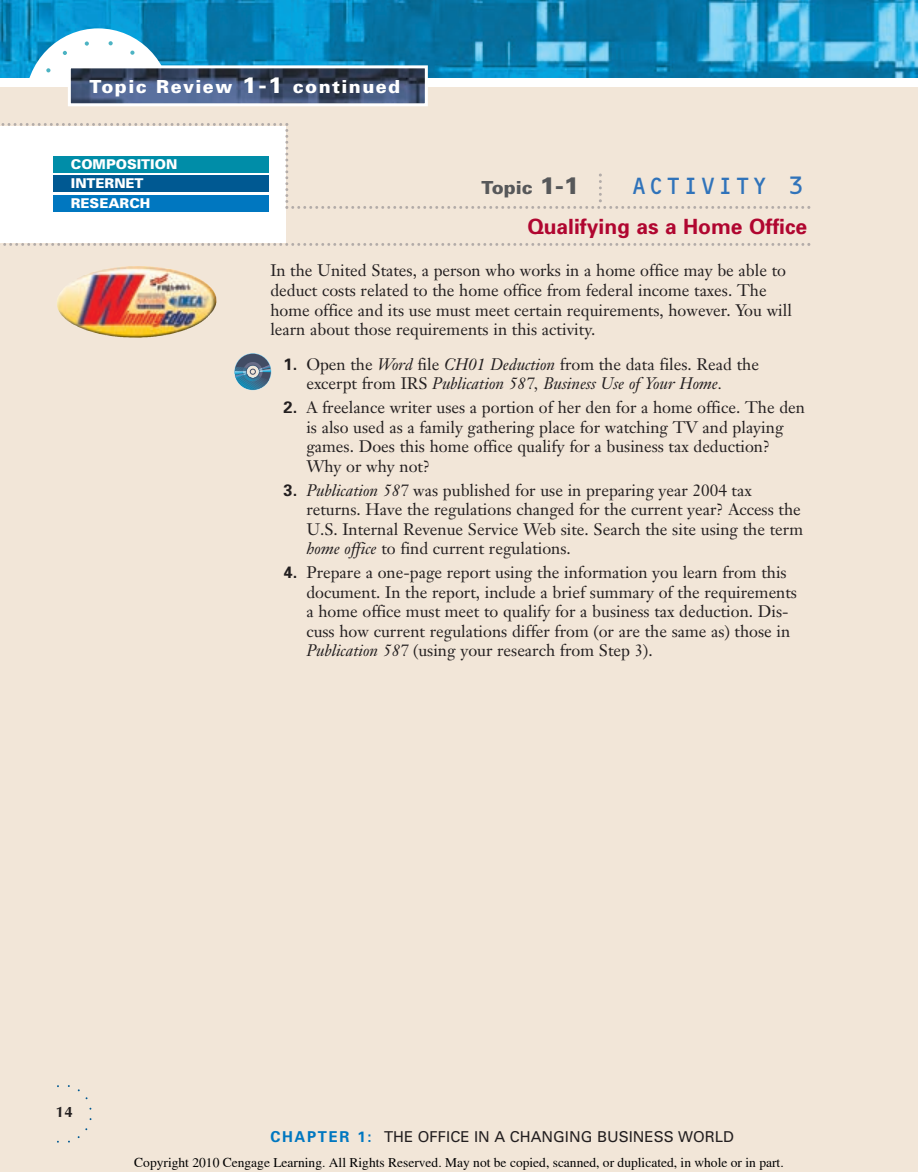
<style>
.page{position:relative;width:918px;height:1172px;background:#fff}
.page>*{position:absolute;margin:0;border:0;box-sizing:border-box;transform-origin:0 0}
.t1{font:24px "OCRB";color:#3073ba}
.t2{font:700 21px "Univers";color:#b00630}
.t3{font:900 18px "Univers";letter-spacing:.08em;color:#fff}
.t4{font:900 18px "Univers";color:#57585a}
.t5{font:16.5px/19.5px "Janson Text";color:#231f20}
.t6{font:italic 16.5px/19.5px "Janson Text";color:#231f20}
.t7{font:15px "Univers";color:#231f20}
.t8{font:700 15px "Optima";color:#231f20}
.t9{font:13.5px "Times";color:#000}
.t10{font:900 13.5px/19.5px "Univers";color:#fff}
.s1{font-size:22.5px}
.s2{font-size:24px}
.s3{font-family:"Univers";font-weight:700;font-style:normal}
.s4{font-style:normal}
.s5{font-family:"Univers";font-weight:700}
.s6{font-style:italic}
.s7{font-weight:700;color:#0077c0}
</style>
<div class="page">
<img style="left:0;top:0;width:918px;height:78px">
<div style="left:25px;top:28px;width:146px;height:150px;background:#fff;border-radius:50%"></div>
<svg style="left:63px;top:51px;width:4px;height:4px"></svg>
<svg style="left:85px;top:41px;width:4px;height:5px"></svg>
<svg style="left:109px;top:41px;width:4px;height:4px"></svg>
<svg style="left:130px;top:51px;width:5px;height:4px"></svg>
<svg style="left:46px;top:68px;width:4px;height:4px"></svg>
<div style="left:0;top:87px;width:918px;height:1085px;background:#f2e6d8"></div>
<img style="left:72px;top:69px;width:352px;height:21px">
<div style="left:68px;top:65px;width:360px;height:41px;border:3px solid #fff"></div>
<svg style="left:234px;top:353px;width:37px;height:37px"></svg>
<div style="left:0;top:126px;width:285px;height:116px;background:#fff"></div>
<div style="left:53px;top:195px;width:216px;height:16px;background:#0077c0"></div>
<svg style="left:3px;top:243px;width:807px;height:3px"></svg>
<svg style="left:1px;top:90px;width:809px;height:119px"></svg>
<img style="left:128px;top:266px;width:89px;height:63px">
<p class="t3" style="left:90px;top:80px;width:312px">Topic Review <span class="s1">1-1</span> continued</p>
<p class="t10" style="left:71px;top:155px;width:108px">COMPOSITION</p>
<p class="t10" style="left:71px;top:175px;width:81px">INTERNET<br>RESEARCH</p>
<p class="t4" style="left:481px;top:181px;width:99px">Topic <span class="s2">1-1</span></p>
<p class="t1" style="left:630px;top:176px;width:176px">ACTIVITY 3</p>
<p class="t2" style="left:527px;top:219px;width:281px">Qualifying as a Home Office</p>
<p class="t5" style="left:270px;top:263px;width:523px">In the United States, a person who works in a home office may be able to deduct costs related to the home office from federal income taxes. The home office and its use must meet certain requirements, however. You will learn about those requirements in this activity.</p>
<p class="t6" style="left:306px;top:356px;width:454px;text-indent:-23px"><span class="s3">1.</span> <span class="s4">Open the</span> Word <span class="s4">file</span> CH01 Deduction <span class="s4">from the data files. Read the excerpt from IRS</span> Publication 587, Business Use of Your Home.</p>
<p class="t5" style="left:306px;top:399px;width:500px;text-indent:-23px"><span class="s5">2.</span> A freelance writer uses a portion of her den for a home office. The den is also used as a family gathering place for watching TV and playing games. Does this home office qualify for a business tax deduction?<br>Why or why not?</p>
<p class="t5" style="left:306px;top:482px;width:498px;text-indent:-23px"><span class="s5">3.</span> <span class="s6">Publication 587</span> was published for use in preparing year 2004 tax returns. Have the regulations changed for the current year? Access the U.S. Internal Revenue Service Web site. Search the site using the term <span class="s6">home office</span> to find current regulations.</p>
<p class="t5" style="left:306px;top:564px;width:492px;text-indent:-23px"><span class="s5">4.</span> Prepare a one-page report using the information you learn from this document. In the report, include a brief summary of the requirements a home office must meet to qualify for a business tax deduction. Dis&shy;cuss how current regulations differ from (or are the same as) those in <span class="s6">Publication 587</span> (using your research from Step 3).</p>
<p class="t8" style="left:56px;top:1106px;width:18px">14</p>
<p class="t7" style="left:270px;top:1131px;width:465px"><span class="s7">CHAPTER 1:</span> THE OFFICE IN A CHANGING BUSINESS WORLD</p>
<p class="t9" style="left:134px;top:1155px;width:651px">Copyright 2010 Cengage Learning. All Rights Reserved. May not be copied, scanned, or duplicated, in whole or in part.</p>
</div>
